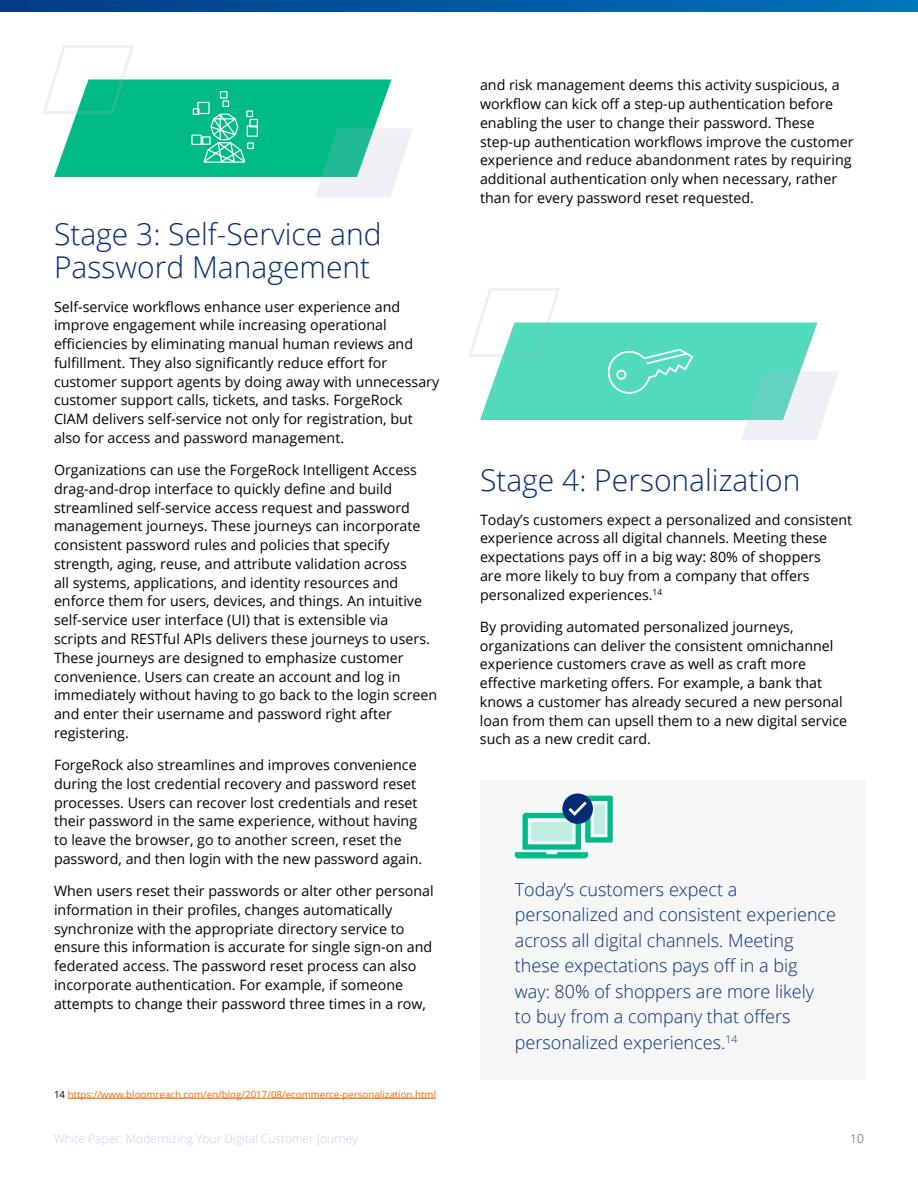
<style>
.page{position:relative;width:918px;height:1188px;background:#fff}
.page>*{position:absolute;margin:0;border:0;box-sizing:border-box;transform-origin:0 0}
.t1{font:300 30px/33px "Open Sans";color:#032b75}
.t2{font:300 18px/25.5px "Open Sans";color:#032b75}
.t3{font:14.25px/18.8px "Open Sans";color:#000}
.t4{font:300 12px "Open Sans";color:#c7cfda}
.t5{font:300 12px "Open Sans";color:#505151}
.t6{font:9.75px "Open Sans";color:#f96700}
.s1{color:#000}
</style>
<div class="page">
<svg style="left:0;top:0;width:918px;height:12px;background:#00589e"></svg>
<svg style="left:42px;top:45px;width:370px;height:152px"></svg>
<div style="left:480px;top:780px;width:386px;height:300px;background:#f5f6f6"></div>
<svg style="left:468px;top:288px;width:370px;height:152px"></svg>
<svg style="left:562px;top:793px;width:31px;height:31px"></svg>
<svg style="left:515px;top:796px;width:98px;height:62px"></svg>
<hr style="left:68px;top:1098px;width:368px;height:1px;background:#f96700">
<h1 class="t1" style="left:54px;top:217px;width:329px">Stage 3: Self-Service and<br>Password Management</h1>
<p class="t3" style="left:54px;top:297px;width:387px">Self-service workflows enhance user experience and improve engagement while increasing operational efficiencies by eliminating manual human reviews and fulfillment. They also significantly reduce effort for customer support agents by doing away with unnecessary customer support calls, tickets, and tasks. ForgeRock CIAM delivers self-service not only for registration, but also for access and password management.</p>
<p class="t3" style="left:54px;top:460px;width:385px">Organizations can use the ForgeRock Intelligent Access drag-and-drop interface to quickly define and build streamlined self-service access request and password management journeys. These journeys can incorporate consistent password rules and policies that specify strength, aging, reuse, and attribute validation across<br>all systems, applications, and identity resources and enforce them for users, devices, and things. An intuitive self-service user interface (UI) that is extensible via<br>scripts and RESTful APIs delivers these journeys to users.<br>These journeys are designed to emphasize customer convenience. Users can create an account and log in immediately without having to go back to the login screen and enter their username and password right after registering.</p>
<p class="t3" style="left:54px;top:755px;width:370px">ForgeRock also streamlines and improves convenience during the lost credential recovery and password reset processes. Users can recover lost credentials and reset their password in the same experience, without having to leave the browser, go to another screen, reset the password, and then login with the new password again.</p>
<p class="t3" style="left:54px;top:881px;width:381px">When users reset their passwords or alter other personal information in their profiles, changes automatically synchronize with the appropriate directory service to ensure this information is accurate for single sign-on and federated access. The password reset process can also incorporate authentication. For example, if someone attempts to change their password three times in a row,</p>
<p class="t6" style="left:54px;top:1087px;width:384px"><span class="s1">14</span> https://www.bloomreach.com/en/blog/2017/08/ecommerce-personalization.html</p>
<p class="t3" style="left:480px;top:75px;width:375px">and risk management deems this activity suspicious, a workflow can kick off a step-up authentication before enabling the user to change their password. These step-up authentication workflows improve the customer experience and reduce abandonment rates by requiring additional authentication only when necessary, rather than for every password reset requested.</p>
<h1 class="t1" style="left:480px;top:463px;width:322px">Stage 4: Personalization</h1>
<p class="t3" style="left:480px;top:510px;width:374px">Today’s customers expect a personalized and consistent experience across all digital channels. Meeting these expectations pays off in a big way: 80% of shoppers<br>are more likely to buy from a company that offers personalized experiences.<sup>14</sup></p>
<p class="t3" style="left:480px;top:617px;width:369px">By providing automated personalized journeys, organizations can deliver the consistent omnichannel experience customers crave as well as craft more effective marketing offers. For example, a bank that knows a customer has already secured a new personal loan from them can upsell them to a new digital service such as a new credit card.</p>
<p class="t2" style="left:515px;top:876px;width:323px">Today’s customers expect a personalized and consistent experience across all digital channels. Meeting these expectations pays off in a big way: 80% of shoppers are more likely<br>to buy from a company that offers personalized experiences.<sup>14</sup></p>
<p class="t4" style="left:54px;top:1131px;width:305px">White Paper: Modernizing Your Digital Customer Journey</p>
<p class="t5" style="left:850px;top:1131px;width:15px">10</p>
</div>
